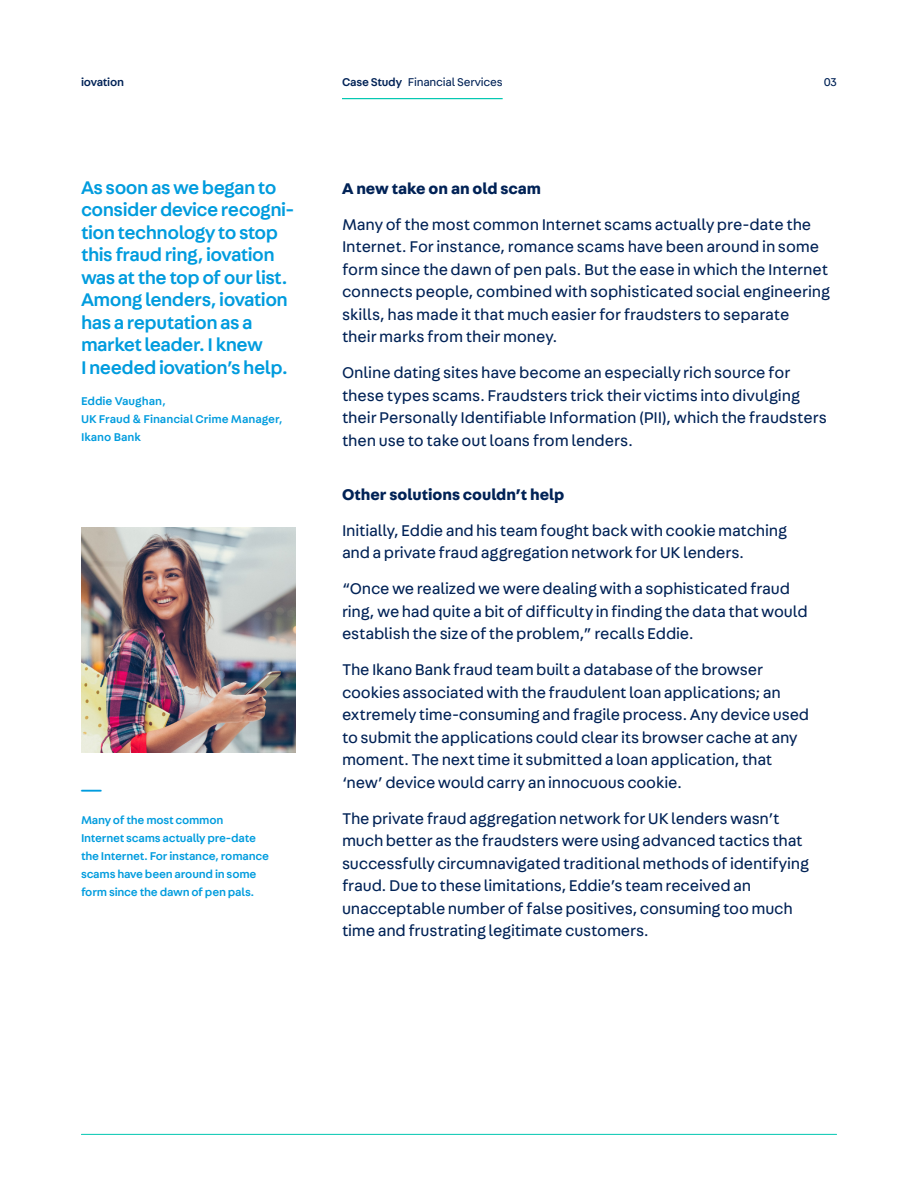
<style>
.page{position:relative;width:918px;height:1188px;background:#fff}
.page>*{position:absolute;margin:0;border:0;box-sizing:border-box;transform-origin:0 0}
.Interior____Did-You{font:20.7px "iovation glyphs";color:#009cde}
.Interior____Pull-Quo{font:500 19.5px/22.5px "Fabriga";letter-spacing:-.025em;color:#009cde}
.Interior____Body{font:16.5px/22.5px "Fabriga";letter-spacing:-.01em;color:#002256}
.Interior____Body-2{font:700 16.5px "Fabriga";color:#002256}
.Interior____Did-You-2{font:500 12px/18px "Fabriga";letter-spacing:-.015em;color:#009cde}
.Interior____Pull-Quo-2{font:500 12px/18px "Fabriga";color:#009cde}
.t1{font:12px "Fabriga";letter-spacing:-.015em;color:#002256}
.t2{font:500 12px "Fabriga";letter-spacing:-.015em;color:#002256}
.s1{font-weight:500}
</style>
<div class="page">
<hr style="left:81px;top:1134px;width:756px;height:1px;background:#00c7b1">
<img style="left:81px;top:528px;width:215px;height:225px">
<hr style="left:342px;top:98px;width:161px;height:1px;background:#00c7b1">
<p class="t2" style="left:81px;top:73px;width:45px">iovation</p>
<p class="t1" style="left:342px;top:74px;width:162px"><span class="s1">Case Study</span> Financial Services</p>
<p class="t1" style="left:824px;top:74px;width:15px">03</p>
<p class="Interior____Pull-Quo" style="left:81px;top:175px;width:215px">As soon as we began to consider device recogni&shy;tion technology to stop this fraud ring, iovation was at the top of our list.<br>Among lenders, iovation has a reputation as a market leader. I knew<br>I needed iovation’s help.</p>
<p class="Interior____Pull-Quo-2" style="left:81px;top:391px;width:203px">Eddie Vaughan,<br>UK Fraud &amp; Financial Crime Manager,<br>Ikano Bank</p>
<p class="Interior____Did-You" style="left:81px;top:782px;width:22px">B</p>
<p class="Interior____Did-You-2" style="left:81px;top:810px;width:190px">Many of the most common<br>Internet scams actually pre-date the Internet. For instance, romance scams have been around in some form since the dawn of pen pals.</p>
<p class="Interior____Body-2" style="left:342px;top:177px;width:201px">A new take on an old scam</p>
<p class="Interior____Body" style="left:342px;top:212px;width:490px">Many of the most common Internet scams actually pre-date the Internet. For instance, romance scams have been around in some form since the dawn of pen pals. But the ease in which the Internet connects people, combined with sophisticated social engineering skills, has made it that much easier for fraudsters to separate<br>their marks from their money.</p>
<p class="Interior____Body" style="left:342px;top:361px;width:486px">Online dating sites have become an especially rich source for these types scams. Fraudsters trick their victims into divulging their Personally Identifiable Information (PII), which the fraudsters then use to take out loans from lenders.</p>
<p class="Interior____Body-2" style="left:342px;top:483px;width:224px">Other solutions couldn’t help</p>
<p class="Interior____Body" style="left:342px;top:518px;width:447px">Initially, Eddie and his team fought back with cookie matching and a private fraud aggregation network for UK lenders.</p>
<p class="Interior____Body" style="left:342px;top:577px;width:467px">“Once we realized we were dealing with a sophisticated fraud ring, we had quite a bit of difficulty in finding the data that would establish the size of the problem,” recalls Eddie.</p>
<p class="Interior____Body" style="left:342px;top:658px;width:469px">The Ikano Bank fraud team built a database of the browser cookies associated with the fraudulent loan applications; an extremely time-consuming and fragile process. Any device used to submit the applications could clear its browser cache at any moment. The next time it submitted a loan application, that ‘new’ device would carry an innocuous cookie.</p>
<p class="Interior____Body" style="left:342px;top:806px;width:469px">The private fraud aggregation network for UK lenders wasn’t much better as the fraudsters were using advanced tactics that successfully circumnavigated traditional methods of identifying fraud. Due to these limitations, Eddie’s team received an unacceptable number of false positives, consuming too much time and frustrating legitimate customers.</p>
</div>
